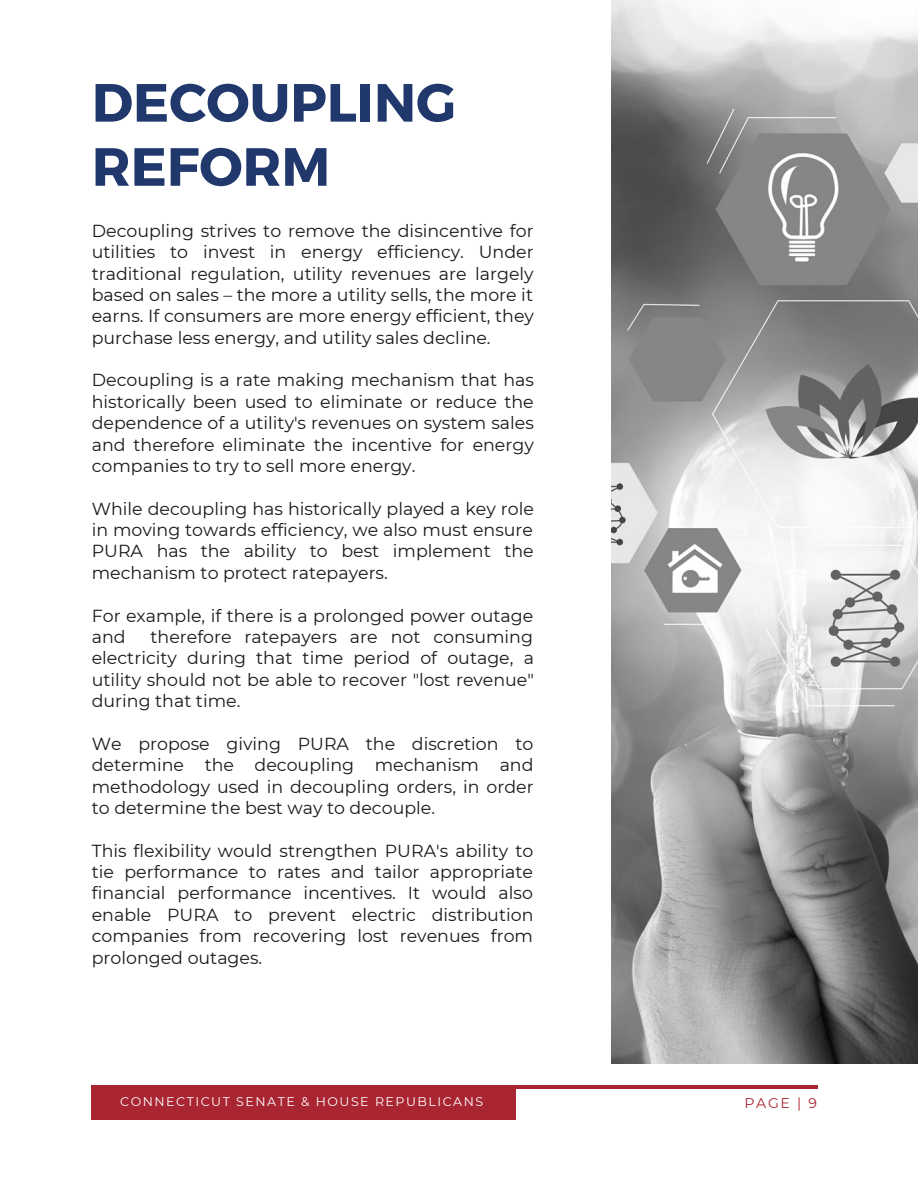
<style>
.page{position:relative;width:918px;height:1188px;background:#fff}
.page>*{position:absolute;margin:0;border:0;box-sizing:border-box;transform-origin:0 0}
.t1{font:700 53.7px/64.2px "Montserrat";color:#21386c}
.t2{font:17.4px/21.3px "Montserrat";color:#191919;text-align:justify}
.t3{font:14.1px "Montserrat";color:#a92532}
.t4{font:12.6px "Montserrat";letter-spacing:.12em;color:#fff}
</style>
<div class="page">
<img style="left:612px;top:0;width:306px;height:1063px">
<hr style="left:92px;top:1085px;width:725px;height:4px;background:#a92532">
<div style="left:92px;top:1085px;width:424px;height:35px;background:#a92532"></div>
<h1 class="t1" style="left:92px;top:68px;width:366px">DECOUPLING<br>REFORM</h1>
<p class="t2" style="left:92px;top:220px;width:444px">Decoupling strives to remove the disincentive for utilities to invest in energy efficiency. Under traditional regulation, utility revenues are largely based on sales – the more a utility sells, the more it earns. If consumers are more energy efficient, they purchase less energy, and utility sales decline.</p>
<p class="t2" style="left:92px;top:370px;width:444px">Decoupling is a rate making mechanism that has historically been used to eliminate or reduce the dependence of a utility's revenues on system sales and therefore eliminate the incentive for energy companies to try to sell more energy.</p>
<p class="t2" style="left:92px;top:498px;width:444px">While decoupling has historically played a key role in moving towards efficiency, we also must ensure PURA has the ability to best implement the mechanism to protect ratepayers.</p>
<p class="t2" style="left:92px;top:605px;width:443px">For example, if there is a prolonged power outage and</p>
<p class="t2" style="left:92px;top:626px;width:444px;text-indent:59px">therefore ratepayers are not consuming electricity during that time period of outage, a utility should not be able to recover "lost revenue" during that time.</p>
<p class="t2" style="left:92px;top:733px;width:444px">We propose giving PURA the discretion to determine the decoupling mechanism and methodology used in decoupling orders, in order to determine the best way to decouple.</p>
<p class="t2" style="left:92px;top:840px;width:443px">This flexibility would strengthen PURA's ability to tie performance to rates and tailor appropriate financial performance incentives. It would also enable PURA to prevent electric distribution companies from recovering lost revenues from prolonged outages.</p>
<p class="t4" style="left:120px;top:1094px;width:364px">CONNECTICUT SENATE &amp; HOUSE REPUBLICANS</p>
<p class="t3" style="left:745px;top:1095px;width:74px">PAGE | 9</p>
</div>
